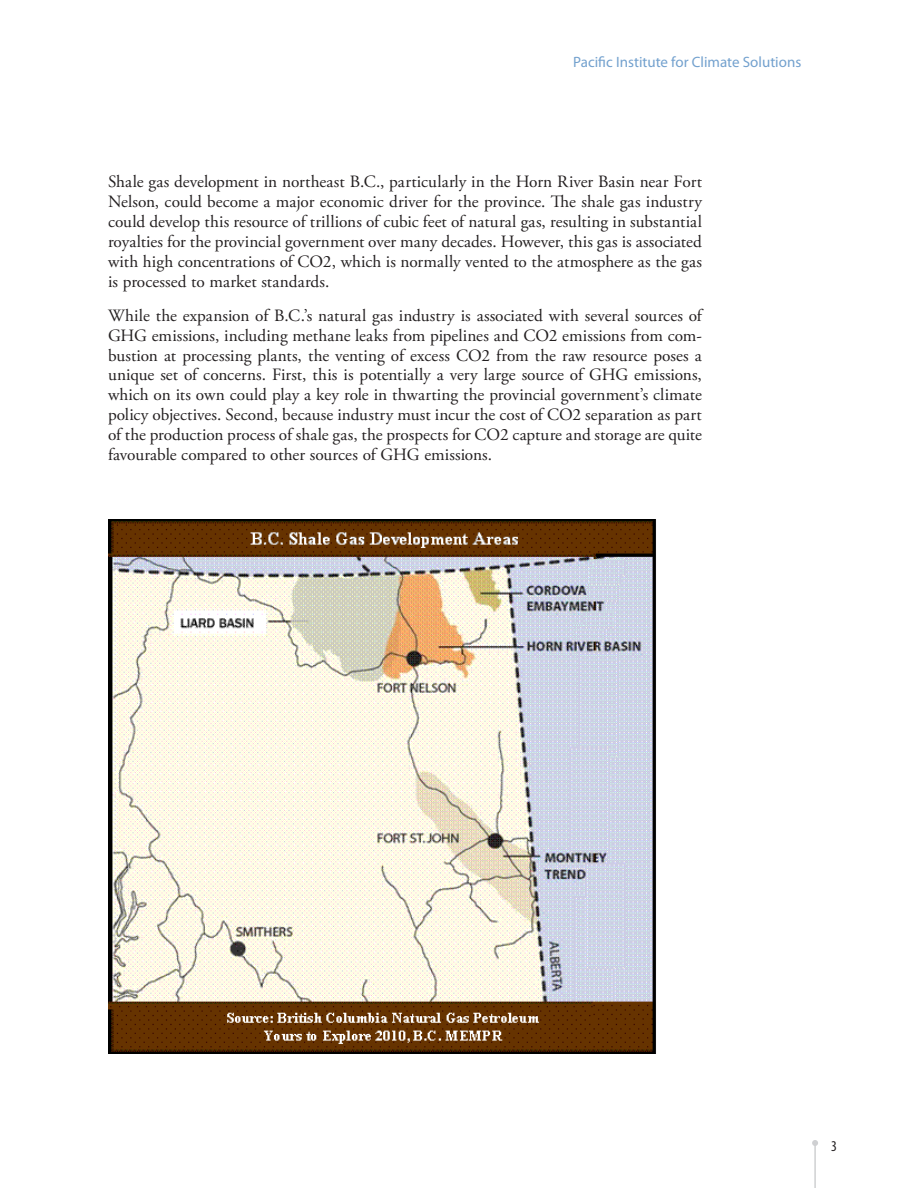
<style>
.page{position:relative;width:918px;height:1188px;background:#fff}
.page>*{position:absolute;margin:0;border:0;box-sizing:border-box;transform-origin:0 0}
.Body_main{font:17.25px/20px "Adobe Garamond Pro";color:#231f20;text-align:justify}
.t1{font:15px "Myriad Pro";color:#73a1ce}
.t2{font:condensed 15px "Myriad Pro";color:#231f20}
</style>
<div class="page">
<hr style="left:814px;top:1143px;width:2px;height:45px;background:#cfd0d2">
<svg style="left:812px;top:1140px;width:6px;height:6px"></svg>
<img style="left:108px;top:520px;width:548px;height:534px">
<p class="t1" style="left:573px;top:52px;width:230px">Pacific Institute for Climate Solutions</p>
<p class="Body_main" style="left:108px;top:173px;width:596px">Shale gas development in northeast B.C., particularly in the Horn River Basin near Fort Nelson, could become a major economic driver for the province. The shale gas industry could develop this resource of trillions of cubic feet of natural gas, resulting in substantial royalties for the provincial government over many decades. However, this gas is associated with high concentrations of CO2, which is normally vented to the atmosphere as the gas is processed to market standards.</p>
<p class="Body_main" style="left:108px;top:306px;width:596px">While the expansion of B.C.’s natural gas industry is associated with several sources of GHG emissions, including methane leaks from pipelines and CO2 emissions from com&shy;bustion at processing plants, the venting of excess CO2 from the raw resource poses a unique set of concerns. First, this is potentially a very large source of GHG emissions, which on its own could play a key role in thwarting the provincial government’s climate policy objectives. Second, because industry must incur the cost of CO2 separation as part of the production process of shale gas, the prospects for CO2 capture and storage are quite favourable compared to other sources of GHG emissions.</p>
<p class="t2" style="left:831px;top:1137px;width:7px">3</p>
</div>
